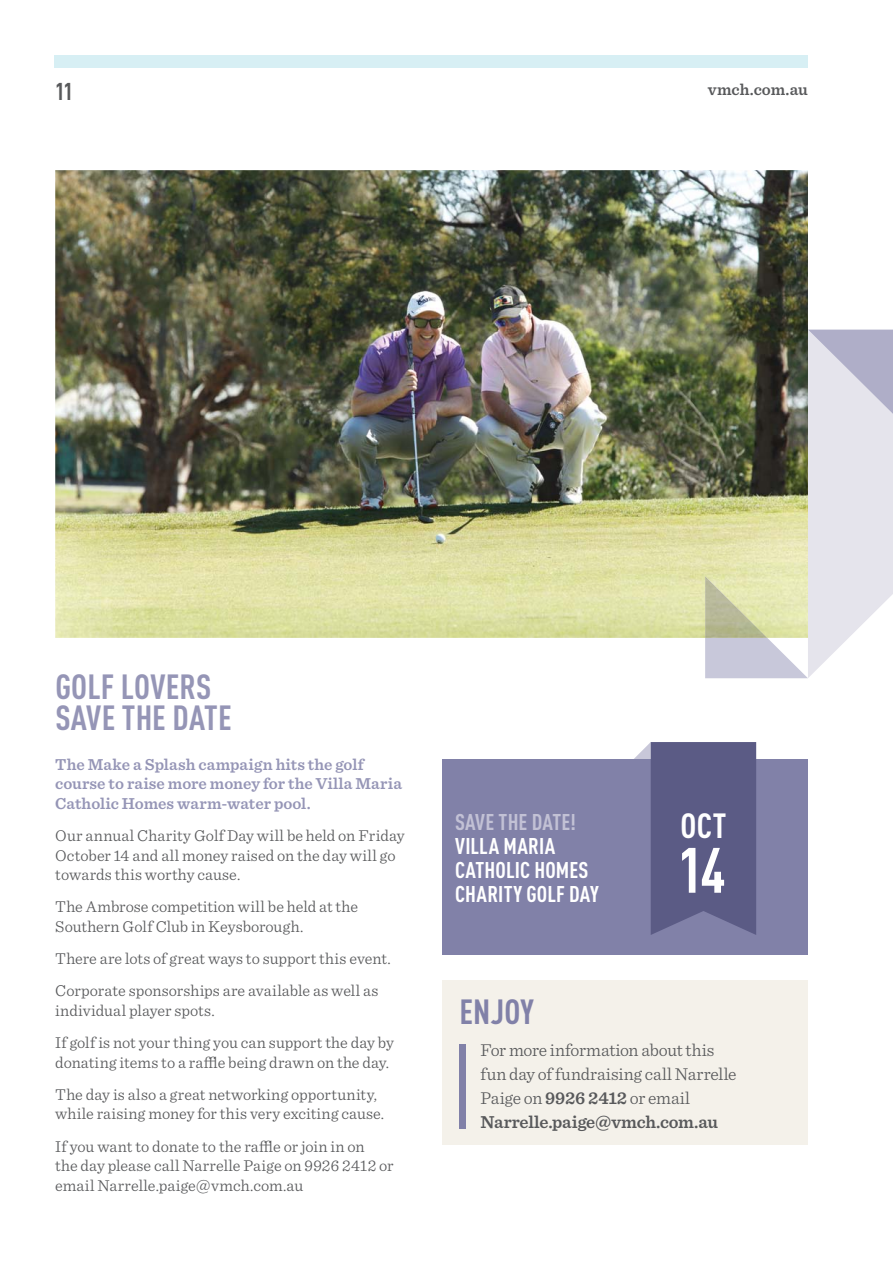
<style>
.page{position:relative;width:893px;height:1263px;background:#fff}
.page>*{position:absolute;margin:0;border:0;box-sizing:border-box;transform-origin:0 0}
.t1{font:700 condensed 63px "DIN Pro";color:#fff}
.t2{font:700 condensed 34.5px/31.5px "DIN Pro";letter-spacing:.005em;color:#9595b6}
.t3{font:700 condensed 34.5px "DIN Pro";color:#8181a8}
.t4{font:700 condensed 34.5px "DIN Pro";color:#fff}
.t5{font:700 condensed 24px "DIN Pro";color:#58595b}
.t6{font:700 condensed 22.5px/24px "DIN Pro";letter-spacing:.005em;color:#fff}
.t7{font:700 condensed 22.5px "DIN Pro";letter-spacing:.01em;color:#c2c1d5}
.t8{font:300 18px/24px "Sentinel";letter-spacing:-.01em;color:#58595b}
.t9{font:300 16.5px/19.5px "Sentinel";color:#58595b}
.t10{font:600 16.5px/19.5px "Sentinel";color:#9595b6}
.t11{font:600 16.5px "Sentinel";color:#58595b}
.s1{font-weight:600}
</style>
<div class="page">
<img style="left:55px;top:170px;width:753px;height:468px">
<div style="left:442px;top:980px;width:366px;height:165px;background:#f4f1ea"></div>
<div style="left:459px;top:1044px;width:7px;height:84px;background:#8181a8"></div>
<div style="left:442px;top:759px;width:366px;height:196px;background:#8181a8"></div>
<svg style="left:634px;top:742px;width:122px;height:193px"></svg>
<div style="left:55px;top:55px;width:753px;height:13px;background:#d7eff4"></div>
<svg style="left:705px;top:330px;width:188px;height:348px;background:#b8b9ab"></svg>
<h3 class="t5" style="left:55px;top:83px;width:19px">11</h3>
<p class="t11" style="left:708px;top:83px;width:102px">vmch.com.au</p>
<h2 class="t2" style="left:55px;top:675px;width:178px">GOLF LOVERS<br>SAVE THE DATE</h2>
<p class="t10" style="left:55px;top:756px;width:348px">The Make a Splash campaign hits the golf course to raise more money for the Villa Maria<br>Catholic Homes warm-water pool.</p>
<p class="t9" style="left:55px;top:827px;width:351px">Our annual Charity Golf Day will be held on Friday<br>October 14 and all money raised on the day will go towards this worthy cause.</p>
<p class="t9" style="left:55px;top:899px;width:304px">The Ambrose competition will be held at the<br>Southern Golf Club in Keysborough.</p>
<p class="t9" style="left:55px;top:944px;width:337px;line-height:32.2px">There are lots of great ways to support this event.<br>Corporate sponsorships are available as well as</p>
<p class="t9" style="left:55px;top:996px;width:340px;line-height:32.2px">individual player spots.<br>If golf is not your thing you can support the day by</p>
<p class="t9" style="left:55px;top:1048px;width:335px;line-height:32.2px">donating items to a raffle being drawn on the day.<br>The day is also a great networking opportunity,</p>
<p class="t9" style="left:55px;top:1099px;width:330px;line-height:32.2px">while raising money for this very exciting cause.<br>If you want to donate to the raffle or join in on</p>
<p class="t9" style="left:55px;top:1157px;width:340px">the day please call Narrelle Paige on 9926 2412 or email Narrelle.paige@vmch.com.au</p>
<h3 class="t7" style="left:455px;top:813px;width:122px">SAVE THE DATE!</h3>
<h3 class="t6" style="left:455px;top:836px;width:145px">VILLA MARIA<br>CATHOLIC HOMES<br>CHARITY GOLF DAY</h3>
<h2 class="t4" style="left:681px;top:814px;width:47px">OCT</h2>
<h1 class="t1" style="left:678px;top:848px;width:49px">14</h1>
<h2 class="t3" style="left:459px;top:999px;width:76px">ENJOY</h2>
<p class="t8" style="left:480px;top:1040px;width:257px">For more information about this fun day of fundraising call Narrelle<br>Paige on <span class="s1">9926 2412</span> or email<br><span class="s1">Narrelle.paige@vmch.com.au</span></p>
</div>
